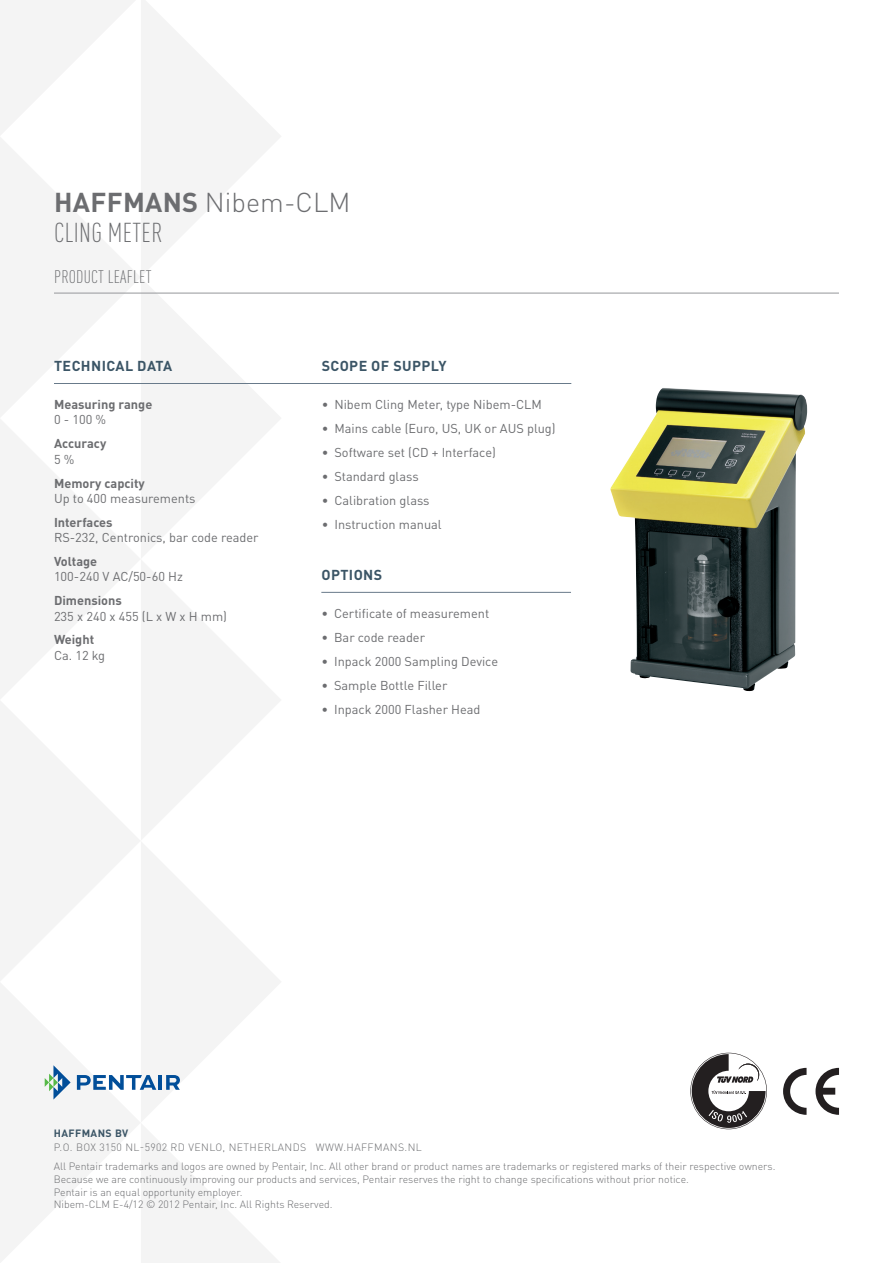
<style>
.page{position:relative;width:893px;height:1263px;background:#fff}
.page>*{position:absolute;margin:0;border:0;box-sizing:border-box;transform-origin:0 0}
.BrandedProductLine_T{font:300 27px "DIN Pro";color:#6c6d70}
.C_Descriptor_Title{font:300 condensed 27px "DIN Pro";letter-spacing:.01em;color:#6c6d70}
.C_TitleSection{font:300 condensed 18px "DIN Pro";letter-spacing:.01em;color:#6c6d70}
.C_SubTitleBodyCopy{font:700 14.25px "DIN Pro";letter-spacing:.03em;color:#3b5566}
.BULLETS_body_copy{font:12.75px "DIN Pro";color:#6c6d70}
.C_BodyCopy{font:12.75px/15.3px "DIN Pro";color:#6c6d70}
.C_BodyCopy-2{font:700 12.75px/15.3px "DIN Pro";color:#6c6d70}
.C_BodyCopy-3{font:12.75px/15.3px "DIN Pro";letter-spacing:.25em;color:#6c6d70}
.B_LegalLine{font:300 10.5px "DIN Pro";color:#6c6d70}
.B_Signature_Address{font:300 10.5px "DIN Pro";letter-spacing:.04em;color:#6c6d70}
.B_Signature_SolPlatf{font:700 10.5px "DIN Pro";letter-spacing:.04em;color:#3b5566}
.s1{font-weight:700}
.s2{font-weight:400}
</style>
<div class="page">
<svg style="left:0;top:0;width:280px;height:136px"></svg>
<svg style="left:0;top:136px;width:282px;height:282px"></svg>
<svg style="left:0;top:418px;width:281px;height:282px"></svg>
<svg style="left:0;top:700px;width:281px;height:282px"></svg>
<svg style="left:0;top:982px;width:280px;height:281px"></svg>
<svg style="left:45px;top:1065px;width:26px;height:34px"></svg>
<svg style="left:77px;top:1075px;width:79px;height:15px"></svg>
<hr style="left:159px;top:1075px;width:3px;height:15px;background:#014e99">
<svg style="left:166px;top:1075px;width:14px;height:15px"></svg>
<svg style="left:783px;top:1068px;width:23px;height:47px"></svg>
<svg style="left:815px;top:1068px;width:24px;height:47px"></svg>
<svg style="left:690px;top:1053px;width:77px;height:76px"></svg>
<hr style="left:54px;top:383px;width:517px;height:1px;background:#687a8a">
<hr style="left:54px;top:293px;width:785px;height:1px;background:#95979a">
<img style="left:610px;top:388px;width:197px;height:304px">
<hr style="left:321px;top:592px;width:250px;height:1px;background:#687a8a">
<p class="BrandedProductLine_T" style="left:54px;top:182px;width:298px"><span class="s1">HAFFMANS</span> Nibem-CLM</p>
<p class="C_Descriptor_Title" style="left:54px;top:214px;width:110px">CLING METER</p>
<p class="C_TitleSection" style="left:54px;top:264px;width:99px">PRODUCT LEAFLET</p>
<p class="C_SubTitleBodyCopy" style="left:54px;top:354px;width:120px">TECHNICAL DATA</p>
<p class="C_SubTitleBodyCopy" style="left:322px;top:354px;width:126px">SCOPE OF SUPPLY</p>
<p class="C_BodyCopy-2" style="left:54px;top:395px;width:100px">Measuring range<br><span class="s2">0-100%</span></p>
<p class="C_BodyCopy-2" style="left:54px;top:434px;width:54px">Accuracy<br><span class="s2">5%</span></p>
<p class="C_BodyCopy" style="left:54px;top:474px;width:143px"><span class="s1">Memory capcity<br></span>Up to 400 measurements</p>
<p class="C_BodyCopy" style="left:54px;top:513px;width:206px"><span class="s1">Interfaces<br></span>RS-232, Centronics, bar code reader</p>
<p class="C_BodyCopy" style="left:54px;top:552px;width:130px"><span class="s1">Voltage<br></span>100-240 V AC/50-60 Hz</p>
<p class="C_BodyCopy-3" style="left:54px;top:592px;width:175px"><span class="s1">Dimensions<br></span>235x240x455(LxWxHmm)</p>
<p class="C_BodyCopy" style="left:54px;top:631px;width:53px"><span class="s1">Weight<br></span>Ca. 12 kg</p>
<p class="BULLETS_body_copy" style="left:322px;top:394px;width:222px">• Nibem Cling Meter, type Nibem-CLM</p>
<p class="BULLETS_body_copy" style="left:322px;top:418px;width:236px">• Mains cable (Euro, US, UK or AUS plug)</p>
<p class="BULLETS_body_copy" style="left:322px;top:442px;width:176px">• Software set (CD + Interface)</p>
<p class="BULLETS_body_copy" style="left:322px;top:466px;width:99px">• Standard glass</p>
<p class="BULLETS_body_copy" style="left:322px;top:490px;width:109px">• Calibration glass</p>
<p class="BULLETS_body_copy" style="left:322px;top:514px;width:121px">• Instruction manual</p>
<p class="C_SubTitleBodyCopy" style="left:321px;top:563px;width:62px">OPTIONS</p>
<p class="BULLETS_body_copy" style="left:321px;top:603px;width:169px">• Certificate of measurement</p>
<p class="BULLETS_body_copy" style="left:321px;top:627px;width:105px">• Bar code reader</p>
<p class="BULLETS_body_copy" style="left:321px;top:651px;width:178px">• Inpack 2000 Sampling Device</p>
<p class="BULLETS_body_copy" style="left:321px;top:675px;width:128px">• Sample Bottle Filler</p>
<p class="BULLETS_body_copy" style="left:321px;top:699px;width:161px">• Inpack 2000 Flasher Head</p>
<p class="B_Signature_SolPlatf" style="left:54px;top:1124px;width:76px">HAFFMANS BV</p>
<p class="B_Signature_Address" style="left:54px;top:1139px;width:370px">P.O. BOX 3150 NL-5902 RD VENLO, NETHERLANDS WWW.HAFFMANS.NL</p>
<p class="B_LegalLine" style="left:54px;top:1158px;width:723px">All Pentair trademarks and logos are owned by Pentair, Inc. All other brand or product names are trademarks or registered marks of their respective owners.</p>
<p class="B_LegalLine" style="left:54px;top:1171px;width:637px">Because we are continuously improving our products and services, Pentair reserves the right to change specifications without prior notice.</p>
<p class="B_LegalLine" style="left:54px;top:1184px;width:190px">Pentair is an equal opportunity employer.</p>
<p class="B_LegalLine" style="left:54px;top:1196px;width:280px">Nibem-CLM E-4/12 © 2012 Pentair, Inc. All Rights Reserved.</p>
</div>
